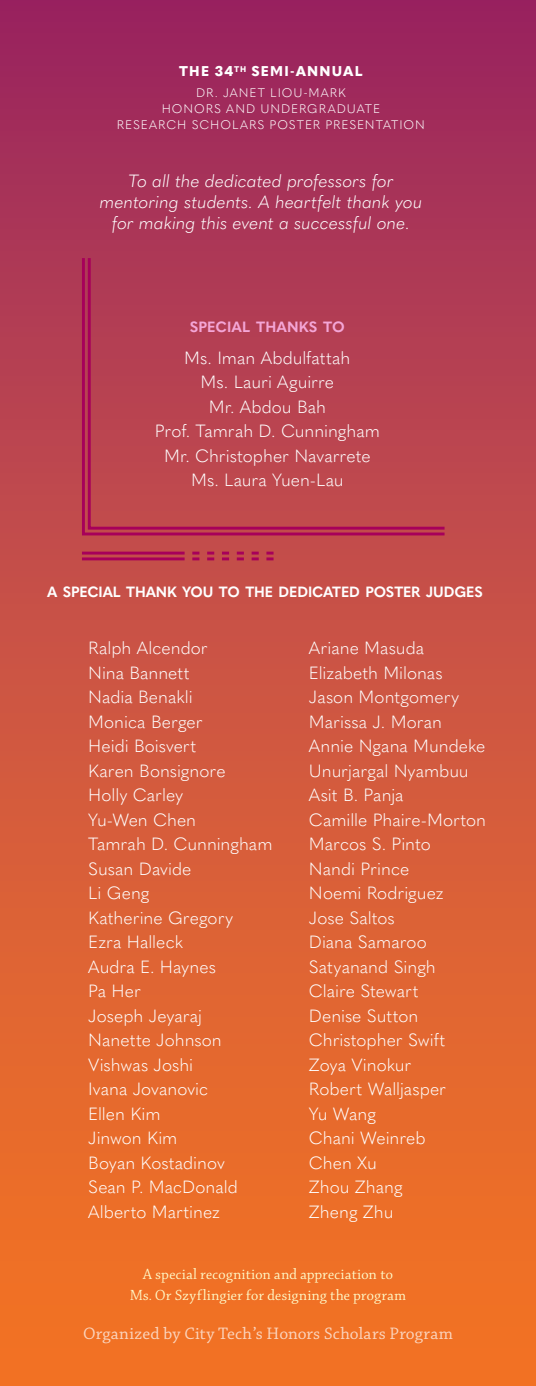
<style>
.page{position:relative;width:536px;height:1386px;background:#fff}
.page>*{position:absolute;margin:0;border:0;box-sizing:border-box;transform-origin:0 0}
.t1{font:300 17.5px/24.5px "Quasimoda";color:#fff}
.t2{font:italic 300 17.5px/21px "Quasimoda";color:#fff;text-align:center}
.t3{font:17.5px "Chaparral Pro";letter-spacing:.01em;color:#fff}
.t4{font:15.75px/21px "Chaparral Pro Disp";letter-spacing:.03em;color:#fffbc9;text-align:center}
.t5{font:700 14.7px "Quasimoda";letter-spacing:-.01em;color:#fff}
.t6{font:700 14.7px "Quasimoda";letter-spacing:.005em;color:#f4a6d7}
.t7{font:800 14px "Quasimoda";letter-spacing:.09em;color:#fff}
.t8{font:300 12.25px/16.1px "Quasimoda";letter-spacing:.08em;color:#fff;text-align:center}
</style>
<div class="page">
<div style="left:0;top:0;width:536px;height:1386px;background:linear-gradient(to bottom,#9c2962,#f97a21)"></div>
<svg style="left:80px;top:255px;width:367px;height:282px;background:#b63f51"></svg>
<hr style="left:82px;top:557px;width:102px;height:3px;background:#a7005a">
<hr style="left:82px;top:552px;width:102px;height:3px;background:#a7005a">
<svg style="left:192px;top:552px;width:7px;height:8px"></svg>
<svg style="left:237px;top:552px;width:7px;height:8px"></svg>
<svg style="left:207px;top:552px;width:7px;height:8px"></svg>
<svg style="left:251px;top:552px;width:7px;height:8px"></svg>
<svg style="left:222px;top:552px;width:7px;height:8px"></svg>
<svg style="left:266px;top:552px;width:7px;height:8px"></svg>
<p class="t7" style="left:179px;top:60px;width:185px">THE 34<sup>TH</sup> SEMI-ANNUAL</p>
<p class="t8" style="left:117px;top:83px;width:309px">DR. JANET LIOU-MARK<br>HONORS AND UNDERGRADUATE<br>RESEARCH SCHOLARS POSTER PRESENTATION</p>
<p class="t2" style="left:100px;top:169px;width:324px">To all the dedicated professors for mentoring students. A heartfelt thank you for making this event a successful one.</p>
<p class="t6" style="left:190px;top:315px;width:156px">SPECIAL THANKS TO</p>
<p class="t1" style="left:155px;top:344px;width:226px;text-align:center">Ms. Iman Abdulfattah<br>Ms. Lauri Aguirre<br>Mr. Abdou Bah<br>Prof. Tamrah D. Cunningham<br>Mr. Christopher Navarrete<br>Ms. Laura Yuen-Lau</p>
<p class="t5" style="left:47px;top:581px;width:437px">A SPECIAL THANK YOU TO THE DEDICATED POSTER JUDGES</p>
<p class="t1" style="left:88px;top:635px;width:186px">Ralph Alcendor<br>Nina Bannett<br>Nadia Benakli<br>Monica Berger<br>Heidi Boisvert<br>Karen Bonsignore<br>Holly Carley<br>Yu-Wen Chen<br>Tamrah D. Cunningham<br>Susan Davide<br>Li Geng<br>Katherine Gregory<br>Ezra Halleck<br>Audra E. Haynes<br>Pa Her<br>Joseph Jeyaraj<br>Nanette Johnson<br>Vishwas Joshi<br>Ivana Jovanovic<br>Ellen Kim<br>Jinwon Kim<br>Boyan Kostadinov<br>Sean P. MacDonald<br>Alberto Martinez</p>
<p class="t1" style="left:309px;top:635px;width:179px">Ariane Masuda<br>Elizabeth Milonas<br>Jason Montgomery<br>Marissa J. Moran<br>Annie Ngana Mundeke<br>Unurjargal Nyambuu<br>Asit B. Panja<br>Camille Phaire-Morton<br>Marcos S. Pinto<br>Nandi Prince<br>Noemi Rodriguez<br>Jose Saltos<br>Diana Samaroo<br>Satyanand Singh<br>Claire Stewart<br>Denise Sutton<br>Christopher Swift<br>Zoya Vinokur<br>Robert Walljasper<br>Yu Wang<br>Chani Weinreb<br>Chen Xu<br>Zhou Zhang<br>Zheng Zhu</p>
<p class="t4" style="left:130px;top:1265px;width:277px">A special recognition and appreciation to<br>Ms. Or Szyflingier for designing the program</p>
<p class="t3" style="left:83px;top:1324px;width:371px">Organized by City Tech’s Honors Scholars Program</p>
</div>
